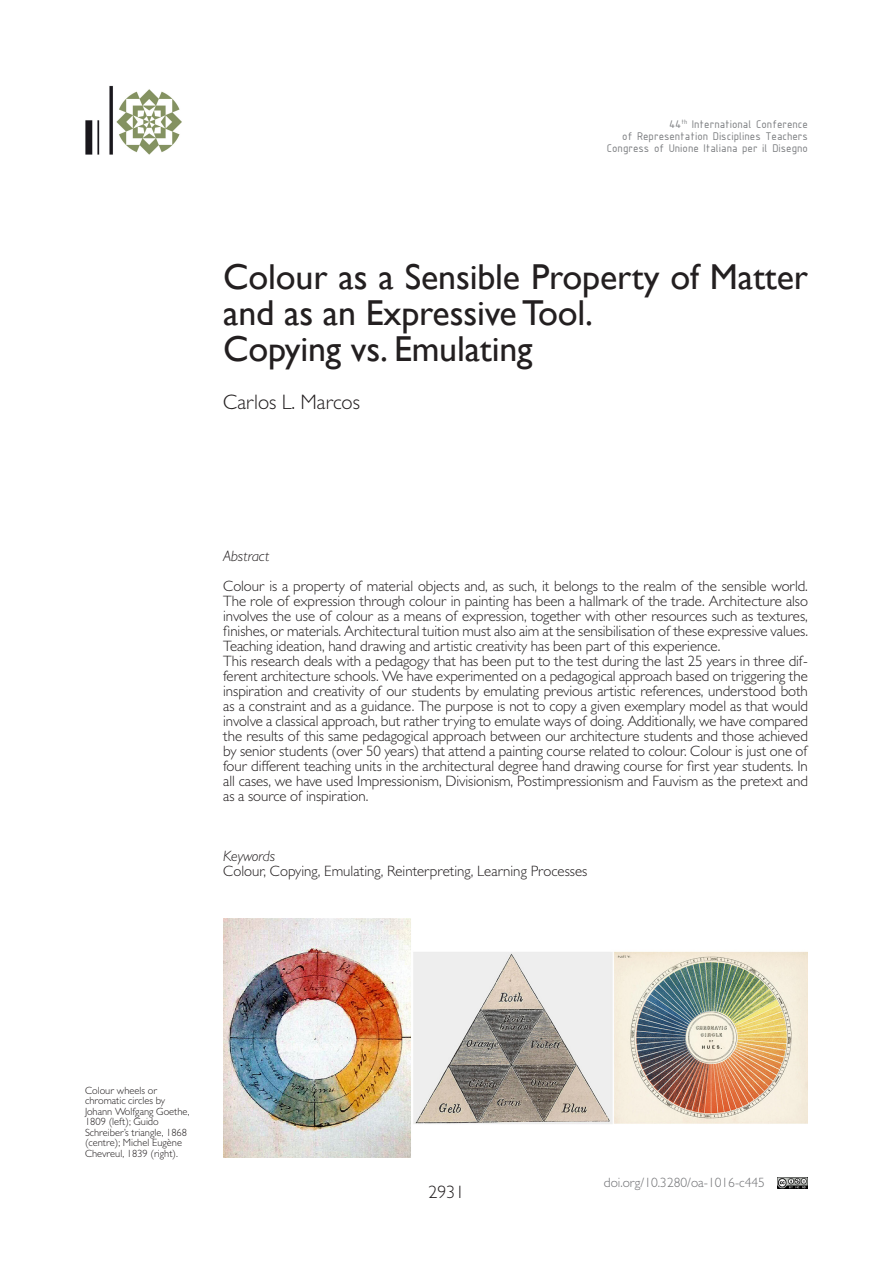
<style>
.page{position:relative;width:893px;height:1263px;background:#fff}
.page>*{position:absolute;margin:0;border:0;box-sizing:border-box;transform-origin:0 0}
.t1{font:36px/36px "Gill Sans";letter-spacing:-.005em;color:#231f20}
.t2{font:300 21px "Gill Sans";color:#231f20}
.t3{font:300 18px "Gill Sans";color:#231f20}
.t4{font:300 15px/15px "Gill Sans";letter-spacing:-.005em;color:#231f20;text-align:justify}
.t5{font:italic 300 15px "Gill Sans";color:#231f20}
.t6{font:300 13.5px "Gill Sans";color:#717275}
.t7{font:12px/12px "ISOCPEUR";color:#7a7c7f;text-align:right}
.t8{font:300 10.5px/10.5px "Gill Sans";color:#231f20}
</style>
<div class="page">
<img style="left:778px;top:1178px;width:30px;height:10px">
<img style="left:85px;top:85px;width:97px;height:70px">
<img style="left:223px;top:918px;width:585px;height:239px">
<p class="t7" style="left:607px;top:118px;width:203px">44<sup>th</sup> International Conference<br>of Representation Disciplines Teachers<br>Congress of Unione Italiana per il Disegno</p>
<p class="t1" style="left:223px;top:259px;width:586px">Colour as a Sensible Property of Matter and as an Expressive Tool.</p>
<p class="t1" style="left:223px;top:331px;width:311px">Copying vs. Emulating</p>
<p class="t2" style="left:223px;top:389px;width:138px">Carlos L. Marcos</p>
<p class="t5" style="left:223px;top:547px;width:48px">Abstract</p>
<p class="t4" style="left:223px;top:578px;width:586px">Colour is a property of material objects and, as such, it belongs to the realm of the sensible world.<br>The role of expression through colour in painting has been a hallmark of the trade. Architecture also involves the use of colour as a means of expression, together with other resources such as textures, finishes, or materials. Architectural tuition must also aim at the sensibilisation of these expressive values.<br>Teaching ideation, hand drawing and artistic creativity has been part of this experience.</p>
<p class="t4" style="left:223px;top:653px;width:586px">This research deals with a pedagogy that has been put to the test during the last 25 years in three dif&shy;ferent architecture schools. We have experimented on a pedagogical approach based on triggering the inspiration and creativity of our students by emulating previous artistic references, understood both as a constraint and as a guidance. The purpose is not to copy a given exemplary model as that would involve a classical approach, but rather trying to emulate ways of doing. Additionally, we have compared the results of this same pedagogical approach between our architecture students and those achieved by senior students (over 50 years) that attend a painting course related to colour. Colour is just one of four different teaching units in the architectural degree hand drawing course for first year students. In all cases, we have used Impressionism, Divisionism, Postimpressionism and Fauvism as the pretext and as a source of inspiration.</p>
<p class="t5" style="left:223px;top:847px;width:53px">Keywords</p>
<p class="t4" style="left:223px;top:863px;width:366px">Colour, Copying, Emulating, Reinterpreting, Learning Processes</p>
<p class="t8" style="left:85px;top:1085px;width:106px">Colour wheels or chromatic circles by<br>Johann Wolfgang Goethe,<br>1809 (left); Guido<br>Schreiber’s triangle, 1868 (centre); Michel Eugène<br>Chevreul, 1839 (right).</p>
<p class="t3" style="left:428px;top:1181px;width:37px">2931</p>
<p class="t6" style="left:604px;top:1175px;width:163px">doi.org/10.3280/oa-1016-c445</p>
</div>
